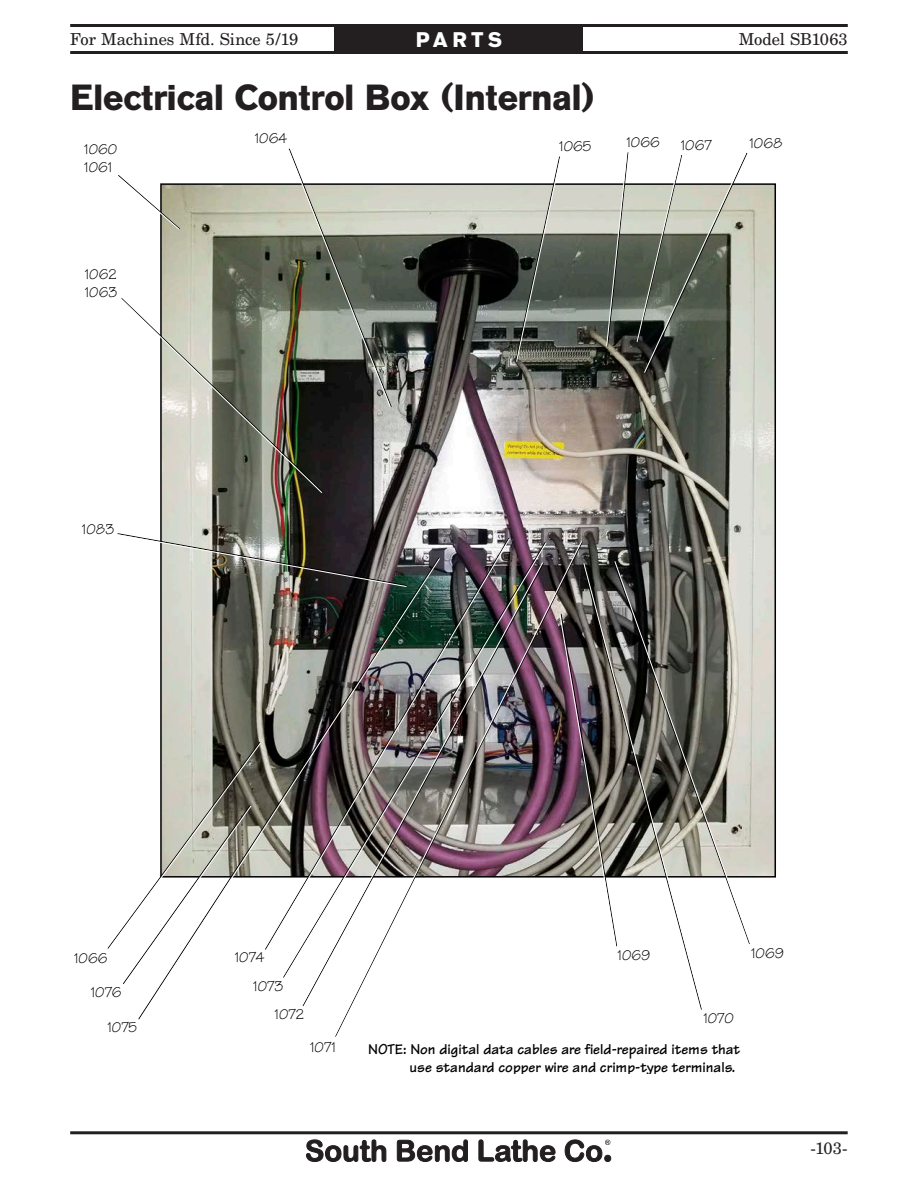
<style>
.page{position:relative;width:918px;height:1188px;background:#fff}
.page>*{position:absolute;margin:0;border:0;box-sizing:border-box;transform-origin:0 0}
.SB-2nd_Level_Heading{font:700 36px "AG Old Face";color:#231f20}
.t1{font:700 21px "AG Old Face";letter-spacing:.225em;color:#fff}
.t2{font:16.5px "New Century Schlbk";letter-spacing:-.01em;color:#231f20}
.t3{font:700 15.15px/18.1px "Tekton";color:#000}
.t4{font:15.15px/18.1px "Tekton";color:#000}
</style>
<div class="page">
<svg style="left:306px;top:1139px;width:305px;height:23px"></svg>
<hr style="left:70px;top:1131px;width:778px;height:3px;background:#231f20">
<hr style="left:70px;top:51px;width:778px;height:3px;background:#231f20">
<hr style="left:70px;top:24px;width:778px;height:3px;background:#231f20">
<div style="left:335px;top:26px;width:248px;height:26px;background:#231f20"></div>
<img style="left:163px;top:186px;width:610px;height:689px">
<svg style="left:139px;top:587px;width:125px;height:433px"></svg>
<svg style="left:265px;top:538px;width:246px;height:412px"></svg>
<img style="left:283px;top:587px;width:18px;height:391px">
<svg style="left:301px;top:587px;width:33px;height:419px"></svg>
<img style="left:334px;top:540px;width:249px;height:497px">
<svg style="left:583px;top:562px;width:119px;height:448px"></svg>
<svg style="left:614px;top:560px;width:137px;height:385px"></svg>
<img style="left:559px;top:613px;width:59px;height:334px">
<svg style="left:107px;top:741px;width:155px;height:244px"></svg>
<svg style="left:515px;top:156px;width:46px;height:207px"></svg>
<svg style="left:606px;top:152px;width:23px;height:195px"></svg>
<svg style="left:636px;top:152px;width:112px;height:222px"></svg>
<svg style="left:118px;top:148px;width:274px;height:346px"></svg>
<img style="left:117px;top:533px;width:290px;height:54px">
<h2 class="t1" style="left:416px;top:27px;width:88px">PARTS</h2>
<p class="SB-2nd_Level_Heading" style="left:70px;top:75px;width:526px">Electrical Control Box (Internal)</p>
<p class="t2" style="left:70px;top:29px;width:230px">For Machines Mfd. Since 5/19</p>
<p class="t2" style="left:739px;top:29px;width:110px">Model SB1063</p>
<p class="t4" style="left:255px;top:129px;width:34px">1064</p>
<p class="t4" style="left:559px;top:138px;width:34px">1065</p>
<p class="t4" style="left:626px;top:133px;width:35px">1066</p>
<p class="t4" style="left:84px;top:140px;width:35px">1060<br>1061</p>
<p class="t4" style="left:681px;top:136px;width:32px">1067</p>
<p class="t4" style="left:749px;top:134px;width:35px">1068</p>
<p class="t4" style="left:85px;top:265px;width:34px">1062<br>1063</p>
<p class="t4" style="left:82px;top:520px;width:34px">1083</p>
<p class="t4" style="left:74px;top:949px;width:35px">1066</p>
<p class="t4" style="left:617px;top:946px;width:34px">1069</p>
<p class="t4" style="left:235px;top:948px;width:31px">1074</p>
<p class="t4" style="left:91px;top:983px;width:32px">1076</p>
<p class="t4" style="left:107px;top:1018px;width:31px">1075</p>
<p class="t4" style="left:253px;top:977px;width:32px">1073</p>
<p class="t4" style="left:275px;top:1005px;width:31px">1072</p>
<p class="t4" style="left:310px;top:1038px;width:27px">1071</p>
<p class="t4" style="left:703px;top:1009px;width:32px">1070</p>
<p class="t3" style="left:410px;top:1040px;width:332px;text-indent:-42px">NOTE: Non digital data cables are field-repaired items that use standard copper wire and crimp-type terminals.</p>
<p class="t4" style="left:751px;top:944px;width:34px">1069</p>
<p class="t2" style="left:811px;top:1138px;width:39px">-103-</p>
</div>
